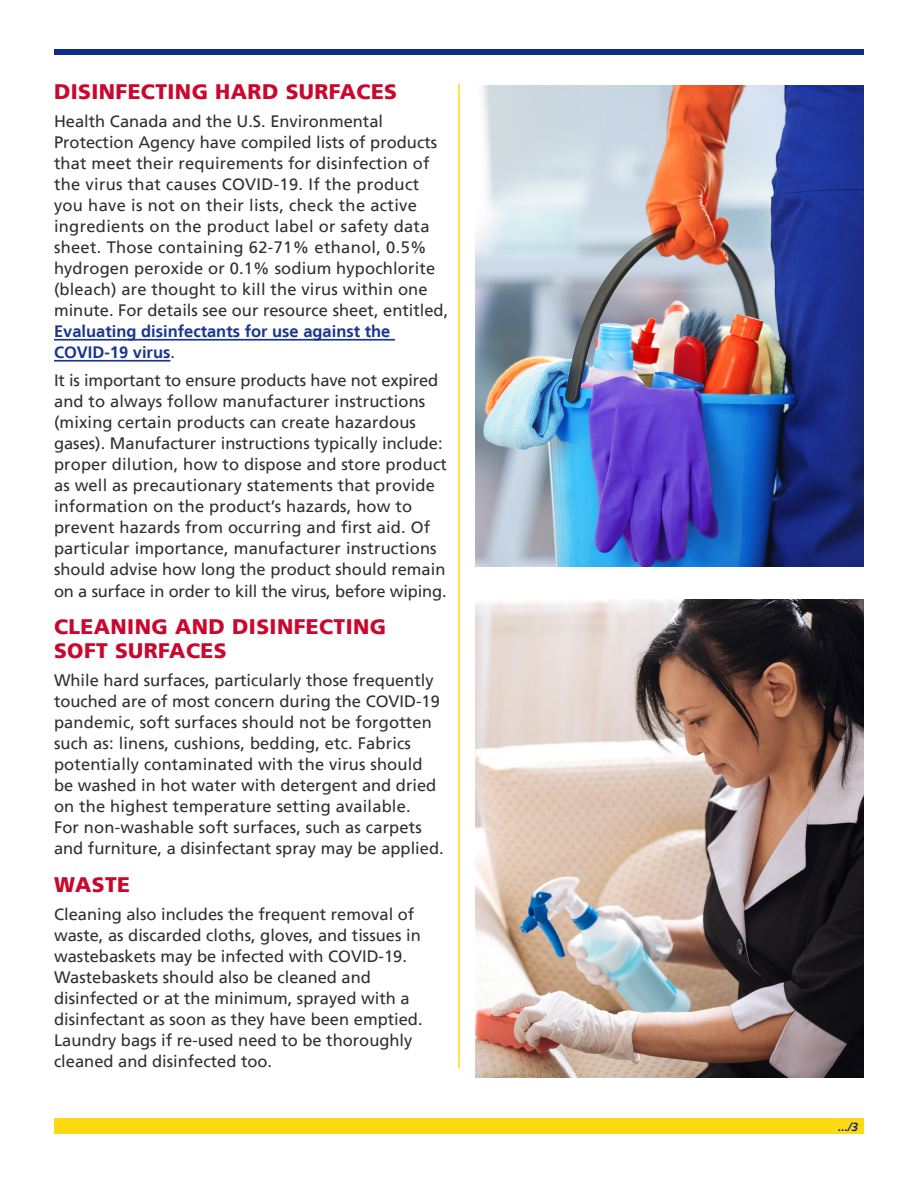
<style>
.page{position:relative;width:918px;height:1188px;background:#fff}
.page>*{position:absolute;margin:0;border:0;box-sizing:border-box;transform-origin:0 0}
.t1{font:900 21px/24px "Frutiger LT";letter-spacing:.02em;color:#ca072c}
.t2{font:16.5px/21px "Frutiger LT";letter-spacing:.01em;color:#312f30}
.t3{font:italic 700 12px "Frutiger LT";color:#0d2b88}
.s1{font-weight:700;color:#19368e}
</style>
<div class="page">
<hr style="left:54px;top:339px;width:341px;height:2px;background:#19368e">
<hr style="left:54px;top:360px;width:116px;height:2px;background:#19368e">
<div style="left:54px;top:49px;width:810px;height:6px;background:#0d2b88"></div>
<div style="left:54px;top:1119px;width:810px;height:15px;background:#ffd911"></div>
<hr style="left:458px;top:84px;width:2px;height:984px;background:#ffd911">
<img style="left:475px;top:85px;width:389px;height:482px">
<img style="left:475px;top:599px;width:389px;height:478px">
<p class="t1" style="left:54px;top:80px;width:345px">DISINFECTING HARD SURFACES</p>
<p class="t2" style="left:54px;top:111px;width:396px">Health Canada and the U.S. Environmental Protection Agency have compiled lists of products that meet their requirements for disinfection of the virus that causes COVID-19. If the product you have is not on their lists, check the active ingredients on the product label or safety data sheet. Those containing 62-71% ethanol, 0.5% hydrogen peroxide or 0.1% sodium hypochlorite (bleach) are thought to kill the virus within one minute. For details see our resource sheet, entitled, <span class="s1">Evaluating disinfectants for use against the COVID-19 virus</span>.</p>
<p class="t2" style="left:54px;top:370px;width:394px">It is important to ensure products have not expired and to always follow manufacturer instructions (mixing certain products can create hazardous gases). Manufacturer instructions typically include: proper dilution, how to dispose and store product as well as precautionary statements that provide information on the product’s hazards, how to prevent hazards from occurring and first aid. Of particular importance, manufacturer instructions should advise how long the product should remain on a surface in order to kill the virus, before wiping.</p>
<p class="t1" style="left:54px;top:615px;width:334px">CLEANING AND DISINFECTING<br>SOFT SURFACES</p>
<p class="t2" style="left:54px;top:670px;width:391px">While hard surfaces, particularly those frequently touched are of most concern during the COVID-19 pandemic, soft surfaces should not be forgotten such as: linens, cushions, bedding, etc. Fabrics potentially contaminated with the virus should be washed in hot water with detergent and dried on the highest temperature setting available.<br>For non-washable soft surfaces, such as carpets and furniture, a disinfectant spray may be applied.</p>
<p class="t1" style="left:54px;top:873px;width:77px">WASTE</p>
<p class="t2" style="left:54px;top:904px;width:370px">Cleaning also includes the frequent removal of waste, as discarded cloths, gloves, and tissues in wastebaskets may be infected with COVID-19.<br>Wastebaskets should also be cleaned and disinfected or at the minimum, sprayed with a disinfectant as soon as they have been emptied.<br>Laundry bags if re-used need to be thoroughly cleaned and disinfected too.</p>
<p class="t3" style="left:838px;top:1120px;width:22px">.../3</p>
</div>
